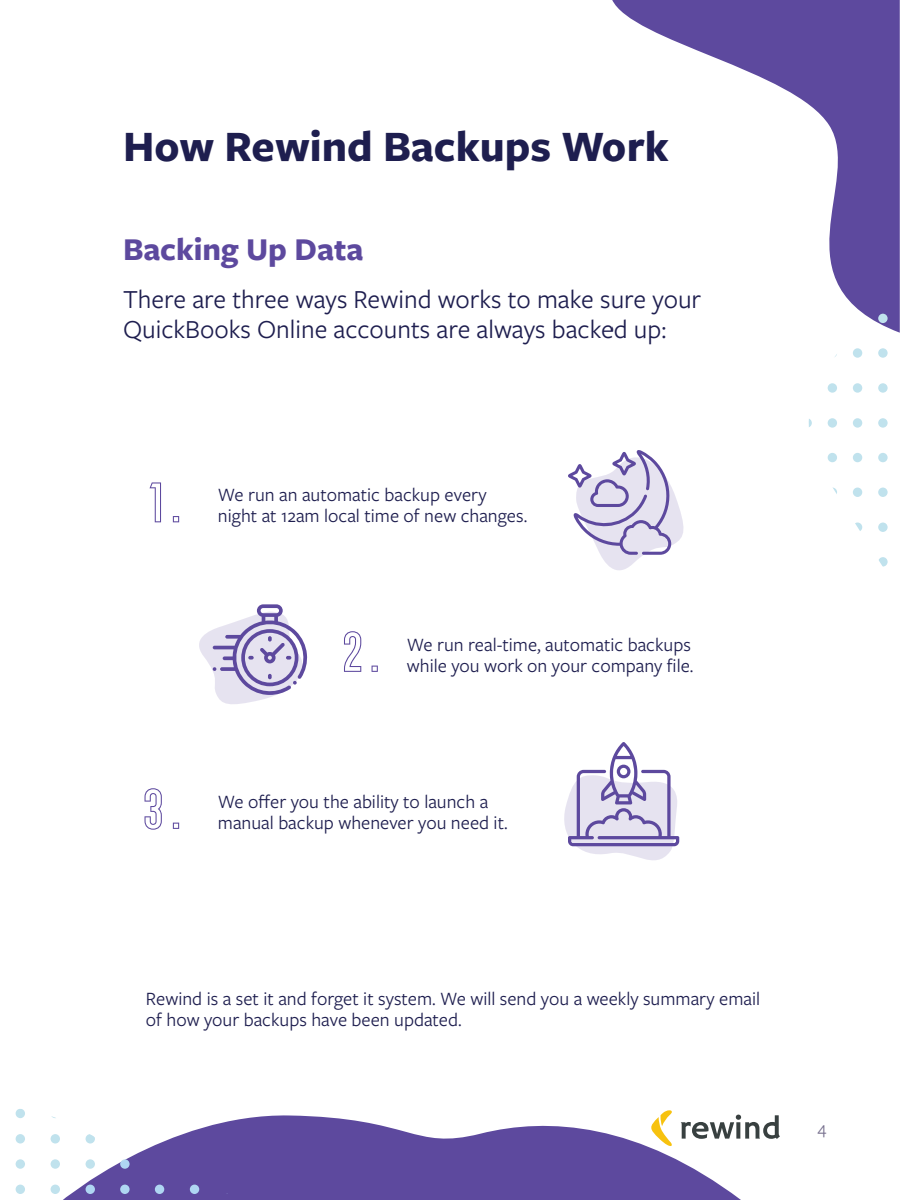
<style>
.page{position:relative;width:900px;height:1200px;background:#fff}
.page>*{position:absolute;margin:0;border:0;box-sizing:border-box;transform-origin:0 0}
.Subtitle{font:52.5px "Frontage Condensed Outline";color:#5d499e}
.Titles{font:700 45px "Freight Sans Pro";color:#1e1e4f}
.Subtitle-2{font:700 33px "Freight Sans Pro";color:#5d499e}
.Body{font:27px/30px "Freight Sans Pro";color:#1e1e4f}
.Body-2{font:19.5px/21px "Freight Sans Pro";color:#1e1e4f}
.t1{font:18px "Freight Sans Pro";color:#77708e}
</style>
<div class="page">
<svg style="left:568px;top:450px;width:116px;height:120px"></svg>
<svg style="left:199px;top:604px;width:109px;height:100px"></svg>
<svg style="left:564px;top:742px;width:115px;height:118px"></svg>
<svg style="left:63px;top:1114px;width:678px;height:86px;fill:#5d499e"></svg>
<div style="left:16px;top:1109px;width:9px;height:9px;background:#c0e2ed;border-radius:50%"></div>
<div style="left:86px;top:1109px;width:9px;height:9px;background:#fff;border-radius:50%"></div>
<div style="left:120px;top:1109px;width:10px;height:9px;background:#fff;border-radius:50%"></div>
<div style="left:155px;top:1109px;width:9px;height:9px;background:#fff;border-radius:50%"></div>
<div style="left:190px;top:1109px;width:9px;height:9px;background:#fff;border-radius:50%"></div>
<div style="left:224px;top:1109px;width:10px;height:9px;background:#fff;border-radius:50%"></div>
<div style="left:16px;top:1134px;width:9px;height:10px;background:#c0e2ed;border-radius:50%"></div>
<div style="left:51px;top:1134px;width:9px;height:10px;background:#c0e2ed;border-radius:50%"></div>
<div style="left:86px;top:1134px;width:9px;height:10px;background:#c0e2ed;border-radius:50%"></div>
<div style="left:120px;top:1134px;width:10px;height:10px;background:#fff;border-radius:50%"></div>
<div style="left:155px;top:1134px;width:9px;height:10px;background:#fff;border-radius:50%"></div>
<div style="left:190px;top:1134px;width:9px;height:10px;background:#5d499e;border-radius:50%"></div>
<div style="left:224px;top:1134px;width:10px;height:10px;background:#5d499e;border-radius:50%"></div>
<div style="left:16px;top:1159px;width:9px;height:10px;background:#c0e2ed;border-radius:50%"></div>
<div style="left:51px;top:1159px;width:9px;height:10px;background:#c0e2ed;border-radius:50%"></div>
<div style="left:86px;top:1159px;width:9px;height:10px;background:#c0e2ed;border-radius:50%"></div>
<svg style="left:120px;top:1159px;width:10px;height:10px"></svg>
<div style="left:155px;top:1159px;width:9px;height:10px;background:#5d499e;border-radius:50%"></div>
<div style="left:190px;top:1159px;width:9px;height:10px;background:#5d499e;border-radius:50%"></div>
<div style="left:224px;top:1159px;width:10px;height:10px;background:#5d499e;border-radius:50%"></div>
<div style="left:16px;top:1185px;width:9px;height:9px;background:#c0e2ed;border-radius:50%"></div>
<div style="left:51px;top:1185px;width:9px;height:9px;background:#c0e2ed;border-radius:50%"></div>
<div style="left:86px;top:1185px;width:9px;height:9px;background:#afd6f2;border-radius:50%"></div>
<svg style="left:120px;top:1185px;width:10px;height:9px"></svg>
<div style="left:155px;top:1185px;width:9px;height:9px;background:#afd6f2;border-radius:50%"></div>
<div style="left:190px;top:1185px;width:9px;height:9px;background:#afd6f2;border-radius:50%"></div>
<div style="left:224px;top:1185px;width:10px;height:9px;background:#5d499e;border-radius:50%"></div>
<svg style="left:612px;top:0;width:288px;height:333px"></svg>
<div style="left:777px;top:314px;width:10px;height:9px;background:#fff;border-radius:50%"></div>
<div style="left:802px;top:314px;width:10px;height:9px;background:#fff;border-radius:50%"></div>
<svg style="left:802px;top:418px;width:10px;height:10px"></svg>
<div style="left:828px;top:314px;width:9px;height:9px;background:#fff;border-radius:50%"></div>
<div style="left:828px;top:383px;width:9px;height:10px;background:#c0e2ed;border-radius:50%"></div>
<div style="left:828px;top:418px;width:9px;height:10px;background:#c0e2ed;border-radius:50%"></div>
<div style="left:828px;top:453px;width:9px;height:9px;background:#c0e2ed;border-radius:50%"></div>
<svg style="left:828px;top:488px;width:9px;height:9px"></svg>
<div style="left:853px;top:314px;width:9px;height:9px;background:#fff;border-radius:50%"></div>
<div style="left:853px;top:348px;width:9px;height:10px;background:#c0e2ed;border-radius:50%"></div>
<div style="left:853px;top:383px;width:9px;height:10px;background:#c0e2ed;border-radius:50%"></div>
<div style="left:853px;top:418px;width:9px;height:10px;background:#c0e2ed;border-radius:50%"></div>
<div style="left:853px;top:453px;width:9px;height:9px;background:#c0e2ed;border-radius:50%"></div>
<div style="left:853px;top:488px;width:9px;height:9px;background:#c0e2ed;border-radius:50%"></div>
<svg style="left:853px;top:523px;width:9px;height:9px"></svg>
<div style="left:878px;top:314px;width:10px;height:9px;background:#c0e2ed;border-radius:50%"></div>
<div style="left:878px;top:348px;width:10px;height:10px;background:#c0e2ed;border-radius:50%"></div>
<div style="left:878px;top:383px;width:10px;height:10px;background:#c0e2ed;border-radius:50%"></div>
<div style="left:878px;top:418px;width:10px;height:10px;background:#c0e2ed;border-radius:50%"></div>
<div style="left:878px;top:453px;width:10px;height:9px;background:#c0e2ed;border-radius:50%"></div>
<div style="left:878px;top:488px;width:10px;height:9px;background:#c0e2ed;border-radius:50%"></div>
<div style="left:878px;top:523px;width:10px;height:9px;background:#c0e2ed;border-radius:50%"></div>
<svg style="left:878px;top:557px;width:10px;height:10px"></svg>
<svg style="left:681px;top:1115px;width:99px;height:24px"></svg>
<svg style="left:651px;top:1110px;width:21px;height:36px"></svg>
<p class="Titles" style="left:123px;top:115px;width:547px">How Rewind Backups Work</p>
<p class="Subtitle-2" style="left:123px;top:226px;width:242px">Backing Up Data</p>
<p class="Body" style="left:123px;top:283px;width:580px">There are three ways Rewind works to make sure your<br>QuickBooks Online accounts are always backed up:</p>
<p class="Subtitle" style="left:145px;top:473px;width:39px">1.</p>
<p class="Body-2" style="left:218px;top:483px;width:311px">We run an automatic backup every night at 12am local time of new changes.</p>
<p class="Subtitle" style="left:337px;top:622px;width:46px">2.</p>
<p class="Body-2" style="left:407px;top:633px;width:288px">We run real-time, automatic backups while you work on your company file.</p>
<p class="Subtitle" style="left:137px;top:780px;width:47px">3.</p>
<p class="Body-2" style="left:218px;top:790px;width:291px">We offer you the ability to launch a manual backup whenever you need it.</p>
<p class="Body-2" style="left:146px;top:988px;width:616px">Rewind is a set it and forget it system. We will send you a weekly summary email of how your backups have been updated.</p>
<p class="t1" style="left:817px;top:1116px;width:11px">4</p>
</div>
